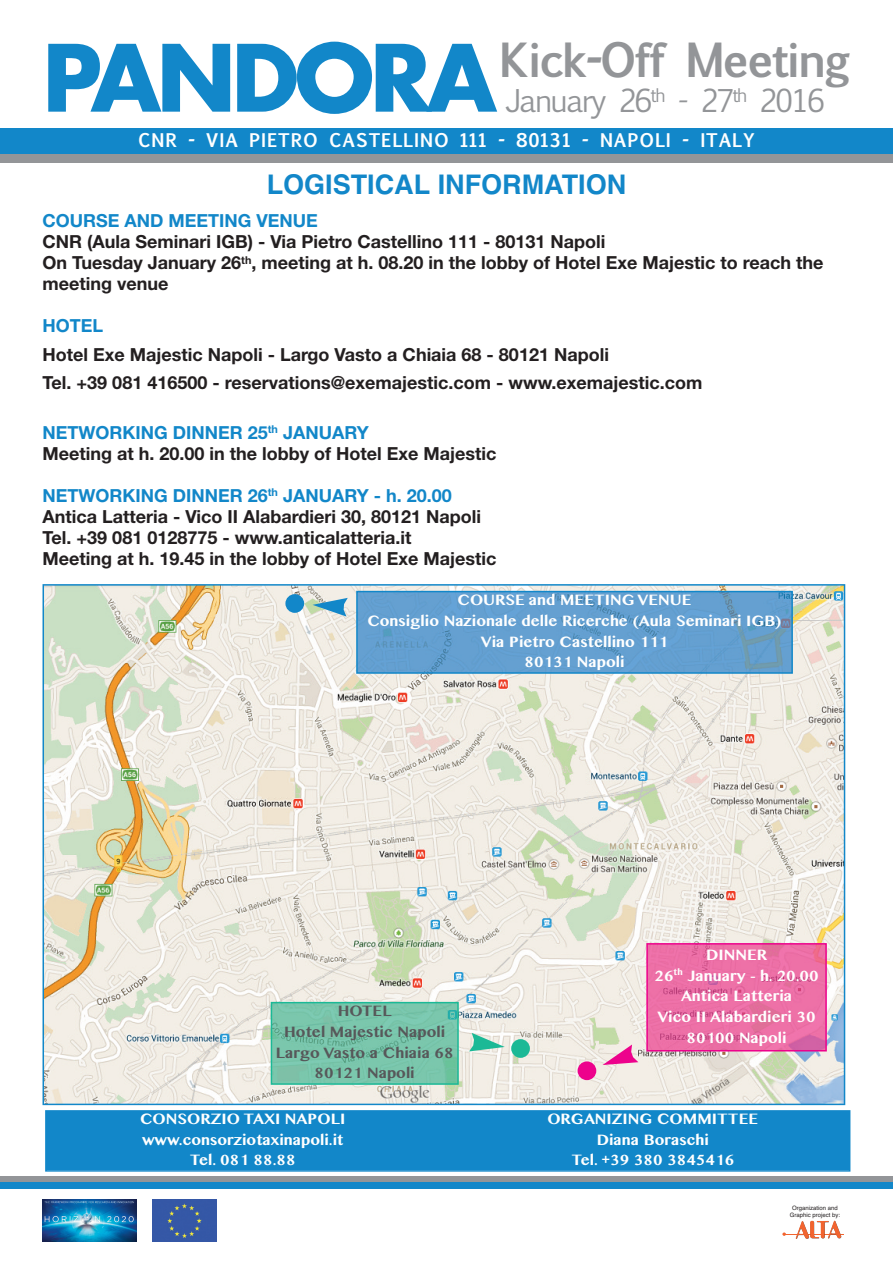
<style>
.page{position:relative;width:893px;height:1263px;background:#fff}
.page>*{position:absolute;margin:0;border:0;box-sizing:border-box;transform-origin:0 0}
.t1{font:700 45px "Euphemia UCAS";letter-spacing:-.05em;color:#939598}
.t2{font:30px "Euphemia UCAS";letter-spacing:-.05em;color:#939598}
.t3{font:700 27px "Helvetica";color:#1287c9}
.t4{font:700 18px/21px "Helvetica Neue";color:#231f20}
.t5{font:700 18px "Euphemia UCAS";letter-spacing:.05em;color:#fff}
.t6{font:700 18px "Helvetica Neue";color:#1287c9}
.t7{font:700 16.5px/20.5px "Kannada MN";color:#fff;text-align:center}
.t8{font:700 16.5px/20.5px "Kannada MN";color:#57585a;text-align:center}
.t9{font:6px/7.2px "Helvetica";color:#231f20;text-align:center}
.s1{font-family:"Futura";font-size:90px;color:#1287c9}
.s2{color:#1287c9}
</style>
<div class="page">
<div style="left:47px;top:1112px;width:802px;height:58px;background:#1287c9"></div>
<div style="left:45px;top:1110px;width:805px;height:61px;border:2px solid #1287c9"></div>
<div style="left:0;top:137px;width:893px;height:25px;background:#939598"></div>
<div style="left:0;top:129px;width:893px;height:25px;background:#1287c9"></div>
<div style="left:0;top:1176px;width:893px;height:7px;background:#939598"></div>
<div style="left:0;top:1182px;width:893px;height:7px;background:#1287c9"></div>
<img style="left:43px;top:1199px;width:93px;height:43px">
<img style="left:152px;top:1199px;width:64px;height:43px">
<svg style="left:782px;top:1232px;width:4px;height:4px"></svg>
<hr style="left:785px;top:1234px;width:59px;height:1px;background:#f2642f">
<svg style="left:796px;top:1221px;width:45px;height:18px"></svg>
<img style="left:44px;top:586px;width:800px;height:518px">
<div style="left:285px;top:594px;width:19px;height:19px;background:#1287c9;border-radius:50%"></div>
<div style="left:511px;top:1039px;width:19px;height:19px;background:#1bb996;border-radius:50%"></div>
<img style="left:274px;top:1005px;width:182px;height:77px">
<div style="left:271px;top:1002px;width:188px;height:83px;border:2px solid #1bb996"></div>
<img style="left:359px;top:594px;width:431px;height:77px">
<div style="left:356px;top:591px;width:437px;height:83px;border:2px solid #1287c9"></div>
<svg style="left:312px;top:598px;width:36px;height:18px"></svg>
<svg style="left:469px;top:1033px;width:36px;height:18px"></svg>
<div style="left:578px;top:1061px;width:18px;height:19px;background:#ed028c;border-radius:50%"></div>
<img style="left:649px;top:946px;width:175px;height:102px">
<div style="left:646px;top:943px;width:181px;height:108px;border:2px solid #ed028c"></div>
<svg style="left:602px;top:1044px;width:36px;height:21px"></svg>
<h1 class="t1" style="left:43px;top:35px;width:809px"><span class="s1">PANDORA</span>Kick-Off Meeting</h1>
<h2 class="t2" style="left:505px;top:84px;width:321px">January 26<sup>th</sup> - 27<sup>th</sup> 2016</h2>
<p class="t5" style="left:138px;top:131px;width:618px">CNR - VIA PIETRO CASTELLINO 111 - 80131 - NAPOLI - ITALY</p>
<h3 class="t3" style="left:267px;top:169px;width:361px">LOGISTICAL INFORMATION</h3>
<p class="t6" style="left:43px;top:205px;width:277px">COURSE AND MEETING VENUE</p>
<p class="t4" style="left:43px;top:231px;width:782px">CNR (Aula Seminari IGB) - Via Pietro Castellino 111 - 80131 Napoli<br>On Tuesday January 26<sup>th</sup>, meeting at h. 08.20 in the lobby of Hotel Exe Majestic to reach the meeting venue</p>
<p class="t6" style="left:43px;top:310px;width:62px">HOTEL</p>
<p class="t4" style="left:43px;top:339px;width:661px;line-height:28.5px">Hotel Exe Majestic Napoli - Largo Vasto a Chiaia 68 - 80121 Napoli<br>Tel. +39 081 416500 - reservations@exemajestic.com - www.exemajestic.com</p>
<p class="t4" style="left:43px;top:421px;width:455px"><span class="s2">NETWORKING DINNER 25</span><sup>th</sup> <span class="s2">JANUARY<br></span>Meeting at h. 20.00 in the lobby of Hotel Exe Majestic</p>
<p class="t4" style="left:43px;top:484px;width:455px"><span class="s2">NETWORKING DINNER 26</span><sup>th</sup> <span class="s2">JANUARY - h. 20.00<br></span>Antica Latteria - Vico II Alabardieri 30, 80121 Napoli Tel. +39 081 0128775 - www.anticalatteria.it<br>Meeting at h. 19.45 in the lobby of Hotel Exe Majestic</p>
<p class="t7" style="left:367px;top:589px;width:416px">COURSE and MEETING VENUE<br>Consiglio Nazionale delle Ricerche (Aula Seminari IGB)<br>Via Pietro Castellino 111<br>80131 Napoli</p>
<p class="t8" style="left:276px;top:1000px;width:180px">HOTEL<br>Hotel Majestic Napoli<br>Largo Vasto a Chiaia 68<br>80121 Napoli</p>
<p class="t7" style="left:654px;top:944px;width:166px">DINNER<br>26<sup>th</sup> January - h. 20.00<br>Antica Latteria<br>Vico II Alabardieri 30<br>80100 Napoli</p>
<p class="t7" style="left:140px;top:1108px;width:207px">CONSORZIO TAXI NAPOLI www.consorziotaxinapoli.it<br>Tel. 081 88.88</p>
<p class="t7" style="left:547px;top:1108px;width:212px">ORGANIZING COMMITTEE<br>Diana Boraschi<br>Tel. +39 380 3845416</p>
<p class="t9" style="left:790px;top:1204px;width:52px">Organization and<br>Graphic project by:</p>
</div>
